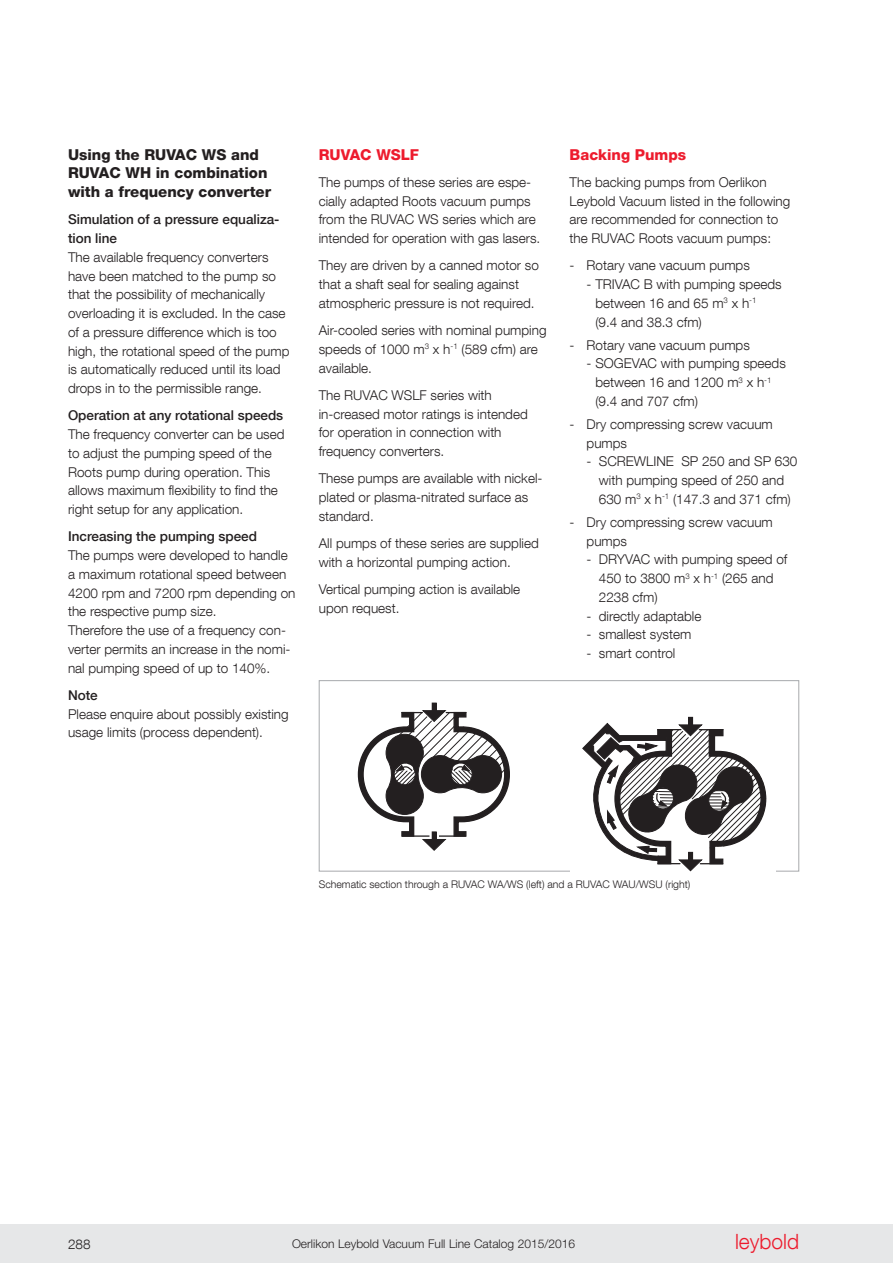
<style>
.page{position:relative;width:893px;height:1263px;background:#fff}
.page>*{position:absolute;margin:0;border:0;box-sizing:border-box;transform-origin:0 0}
.t1{font:300 21px "Helvetica Neue LT Com";color:#ed1b2d}
.t2{font:800 15px/18.8px "Helvetica Neue LT Com";color:#231f20}
.t3{font:800 15px "Helvetica Neue LT Com";color:#ed1b2d}
.t4{font:300 13.5px/18.8px "Helvetica Neue LT Com";color:#231f20}
.t5{font:500 13.5px/18.8px "Helvetica Neue LT Com";color:#231f20}
.t6{font:300 12px "Helvetica Neue LT Std";color:#231f20}
.t7{font:300 10.5px "Helvetica Neue LT Com";color:#231f20}
</style>
<div class="page">
<div style="left:432px;top:703px;width:4px;height:10px;border:1px solid #231f20"></div>
<svg style="left:357px;top:710px;width:153px;height:141px"></svg>
<div style="left:319px;top:680px;width:480px;height:192px;border:1px solid #a7a9ac"></div>
<div style="left:570px;top:713px;width:206px;height:160px;background:#fff"></div>
<hr style="left:688px;top:717px;width:4px;height:10px;background:#231f20">
<div style="left:688px;top:717px;width:5px;height:10px;border:1px solid #231f20"></div>
<svg style="left:582px;top:723px;width:185px;height:149px"></svg>
<div style="left:0;top:1224px;width:893px;height:39px;background:#e6e7e8"></div>
<p class="t2" style="left:68px;top:147px;width:205px">Using the RUVAC WS and<br>RUVAC WH in combination with a frequency converter</p>
<p class="t5" style="left:68px;top:212px;width:213px">Simulation of a pressure equaliza&shy;tion line</p>
<p class="t4" style="left:68px;top:250px;width:223px">The available frequency converters have been matched to the pump so that the possibility of mechanically over loading it is excluded. In the case of a pressure difference which is too high, the rotational speed of the pump is automatically reduced until its load drops in to the permissible range.</p>
<p class="t5" style="left:68px;top:408px;width:217px">Operation at any rotational speeds</p>
<p class="t4" style="left:68px;top:427px;width:218px">The frequency converter can be used to adjust the pumping speed of the Roots pump during operation. This allows maximum flexibility to find the right setup for any application.</p>
<p class="t5" style="left:68px;top:529px;width:190px">Increasing the pumping speed</p>
<p class="t4" style="left:68px;top:548px;width:229px">The pumps were developed to handle a maximum rotational speed between 4200 rpm and 7200 rpm depending on the respective pump size.<br>Therefore the use of a frequency con&shy;verter permits an increase in the nomi&shy;nal pumping speed of up to 140%.</p>
<p class="t5" style="left:68px;top:688px;width:31px">Note</p>
<p class="t4" style="left:68px;top:706px;width:222px">Please enquire about possibly existing usage limits (process dependent).</p>
<p class="t3" style="left:319px;top:149px;width:102px">RUVAC WSLF</p>
<p class="t4" style="left:319px;top:175px;width:223px">The pumps of these series are espe&shy;cially adapted Roots vacuum pumps from the RUVAC WS series which are intended for operation with gas lasers.</p>
<p class="t4" style="left:319px;top:258px;width:221px">They are driven by a canned motor so that a shaft seal for sealing against<br>at mos pheric pressure is not required.</p>
<p class="t4" style="left:319px;top:323px;width:229px">Air-cooled series with nominal pumping speeds of 1000 m<sup>3</sup> x h<sup>-1</sup> (589 cfm) are available.</p>
<p class="t4" style="left:319px;top:388px;width:210px">The RUVAC WSLF series with in-creased motor ratings is intended for operation in connection with frequency converters.</p>
<p class="t4" style="left:319px;top:471px;width:225px">These pumps are available with nickel&shy;plated or plasma-nitrated surface as standard.</p>
<p class="t4" style="left:319px;top:536px;width:221px">All pumps of these series are supplied with a horizontal pumping action.</p>
<p class="t4" style="left:319px;top:582px;width:203px">Vertical pumping action is available upon request.</p>
<p class="t3" style="left:570px;top:149px;width:118px">Backing Pumps</p>
<p class="t4" style="left:570px;top:175px;width:222px">The backing pumps from Oerlikon Leybold Vacuum listed in the following are recommended for connection to the RUVAC Roots vacuum pumps:</p>
<p class="t4" style="left:570px;top:258px;width:182px">- Rotary vane vacuum pumps</p>
<p class="t4" style="left:595px;top:277px;width:188px;text-indent:-9px">- TRIVAC B with pumping speeds between 16 and 65 m<sup>3</sup> x h<sup>-1 </sup>(9.4 and 38.3 cfm)</p>
<p class="t4" style="left:570px;top:337px;width:182px">- Rotary vane vacuum pumps</p>
<p class="t4" style="left:595px;top:356px;width:192px;text-indent:-9px">- SOGEVAC with pumping speeds between 16 and 1200 m<sup>3</sup> x h<sup>-1 </sup>(9.4 and 707 cfm)</p>
<p class="t4" style="left:587px;top:417px;width:188px;text-indent:-17px">- Dry compressing screw vacuum pumps</p>
<p class="t4" style="left:587px;top:454px;width:212px;text-align:center">- SCREWLINE SP 250 and SP 630 with pump ing speed of 250 and<br>630 m<sup>3</sup> x h<sup>-1</sup> (147.3 and 371 cfm)</p>
<p class="t4" style="left:587px;top:515px;width:188px;text-indent:-17px">- Dry compressing screw vacuum pumps</p>
<p class="t4" style="left:599px;top:552px;width:190px;text-indent:-12px">- DRYVAC with pumping speed of<br>450 to 3800 m<sup>3</sup> x h<sup>-1</sup> (265 and<br>2238 cfm)</p>
<p class="t4" style="left:587px;top:608px;width:116px">- directly adaptable</p>
<p class="t4" style="left:587px;top:627px;width:106px">- smallest system</p>
<p class="t4" style="left:587px;top:646px;width:90px">- smart control</p>
<p class="t7" style="left:319px;top:880px;width:373px">Schematic section through a RUVAC WA/WS (left) and a RUVAC WAU/WSU (right)</p>
<p class="t4" style="left:68px;top:1237px;width:24px">288</p>
<p class="t6" style="left:292px;top:1239px;width:285px">Oerlikon Leybold Vacuum Full Line Catalog 2015/2016</p>
<h1 class="t1" style="left:735px;top:1234px;width:66px">leybold</h1>
</div>
